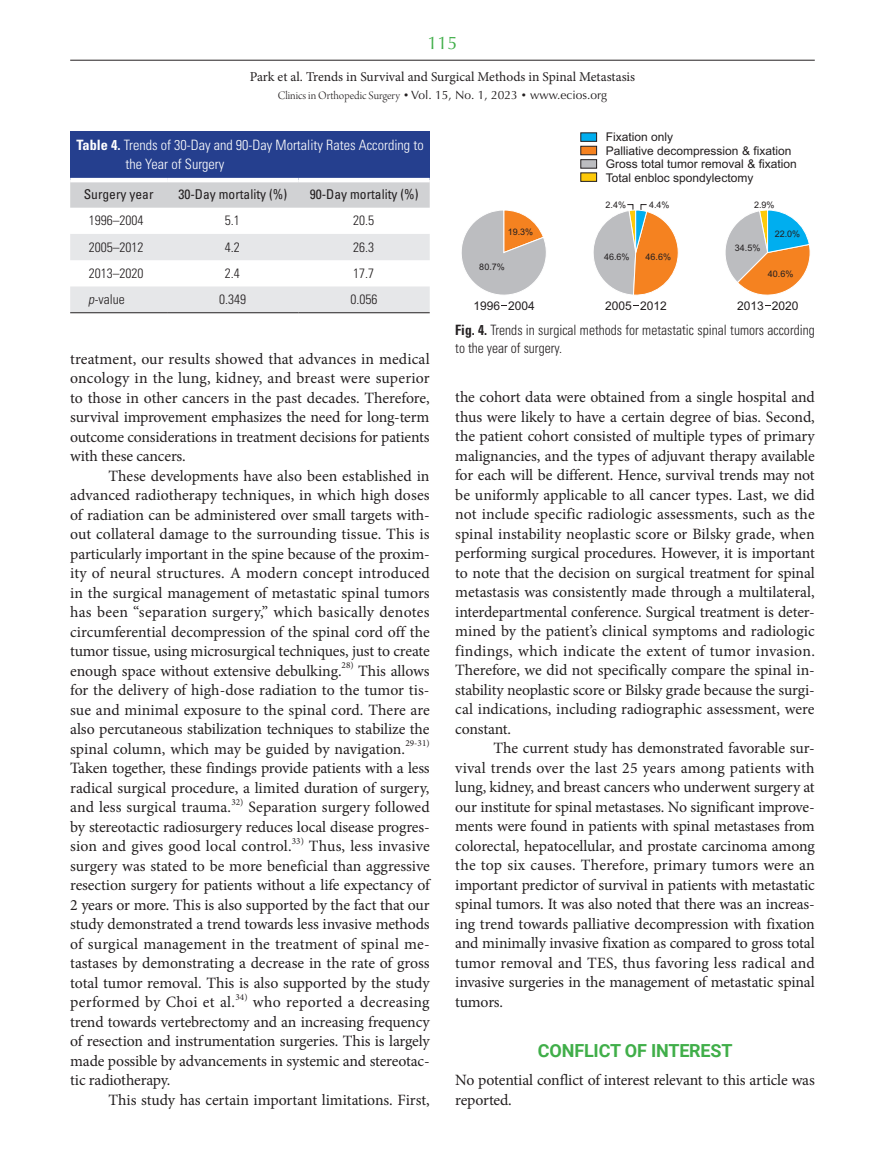
<style>
.page{position:relative;width:885px;height:1170px;background:#fff}
.page>*{position:absolute;margin:0;border:0;box-sizing:border-box;transform-origin:0 0}
.t1{font:700 18px "Roboto";letter-spacing:-.01em;color:#40ae49}
.t2{font:18px "Optima LT Std";color:#40ae49}
.t3{font:15.75px/19.5px "Minion Pro";letter-spacing:-.01em;color:#231f20;text-align:justify}
.t4{font:300 condensed 14.25px/18px "Univers LT Std";color:#231f20;scale:.95 1}
.t5{font:300 condensed 14.25px/19.5px "Univers LT Std";color:#fff}
.t6{font:300 condensed 13.5px "Univers LT Std";color:#231f20}
.t7{font:13.5px "Minion Pro";color:#231f20}
.t8{font:condensed 13.5px "Univers LT Std";color:#231f20}
.t9{font:12px/13.4px "Arial";color:#231f20}
.t10{font:12px "Optima LT Std";color:#231f20}
.t11{font:9.15px "Minion Pro";letter-spacing:.005em;color:#231f20}
.t12{font:9px "Arial";color:#231f20}
.s1{font-family:"Arno Pro Light Display"}
.s2{font-size:9px}
.s3{font-weight:700}
.s4{font-style:italic}
</style>
<div class="page">
<hr style="left:70px;top:60px;width:744px;height:1px;background:#231f20">
<div style="left:70px;top:131px;width:359px;height:49px;background:#253f8e"></div>
<svg style="left:70px;top:182px;width:359px;height:26px;background:#d2d3d5"></svg>
<svg style="left:70px;top:234px;width:359px;height:78px"></svg>
<hr style="left:70px;top:178px;width:97px;height:4px;background:#fff">
<hr style="left:167px;top:178px;width:131px;height:4px;background:#fff">
<hr style="left:298px;top:178px;width:131px;height:4px;background:#fff">
<hr style="left:70px;top:312px;width:97px;height:1px;background:#231f20">
<hr style="left:167px;top:312px;width:131px;height:1px;background:#231f20">
<hr style="left:298px;top:312px;width:131px;height:1px;background:#231f20">
<div style="left:580px;top:146px;width:17px;height:9px;background:#f58220;border:1px solid #231f20"></div>
<div style="left:580px;top:132px;width:17px;height:10px;background:#00aeef;border:1px solid #231f20"></div>
<div style="left:580px;top:159px;width:17px;height:10px;background:#bcbdc0;border:1px solid #231f20"></div>
<div style="left:580px;top:172px;width:17px;height:10px;background:#feca0a;border:1px solid #231f20"></div>
<svg style="left:461px;top:210px;width:85px;height:96px"></svg>
<svg style="left:593px;top:204px;width:86px;height:92px"></svg>
<svg style="left:725px;top:210px;width:85px;height:86px"></svg>
<p class="t2" style="left:427px;top:32px;width:32px">115</p>
<p class="t7" style="left:250px;top:68px;width:387px">Park et al. Trends in Survival and Surgical Methods in Spinal Metastasis</p>
<p class="t10" style="left:278px;top:88px;width:331px"><span class="s1">Clinics in Orthopedic Surgery</span> <span class="s2">•</span> Vol. 15, No. 1, 2023 <span class="s2">•</span> www.ecios.org</p>
<p class="t5" style="left:125px;top:135px;width:299px;text-indent:-49px"><span class="s3">Table 4.</span> Trends of 30-Day and 90-Day Mortality Rates According to the Year of Surgery</p>
<p class="t8" style="left:84px;top:186px;width:71px">Surgery year</p>
<p class="t8" style="left:178px;top:186px;width:110px">30-Day mortality (%)</p>
<p class="t8" style="left:309px;top:186px;width:110px">90-Day mortality (%)</p>
<p class="t6" style="left:89px;top:212px;width:56px">1996–2004</p>
<p class="t6" style="left:225px;top:212px;width:16px">5.1</p>
<p class="t6" style="left:353px;top:212px;width:22px">20.5</p>
<p class="t6" style="left:89px;top:239px;width:56px">2005–2012</p>
<p class="t6" style="left:225px;top:239px;width:16px">4.2</p>
<p class="t6" style="left:353px;top:239px;width:22px">26.3</p>
<p class="t6" style="left:89px;top:265px;width:56px">2013–2020</p>
<p class="t6" style="left:225px;top:265px;width:16px">2.4</p>
<p class="t6" style="left:353px;top:265px;width:22px">17.7</p>
<p class="t6" style="left:88px;top:291px;width:38px"><span class="s4">p</span>-value</p>
<p class="t6" style="left:219px;top:291px;width:28px">0.349</p>
<p class="t6" style="left:350px;top:291px;width:28px">0.056</p>
<p class="t3" style="left:70px;top:349px;width:361px">treatment, our results showed that advances in medical oncology in the lung, kidney, and breast were superior to those in other cancers in the past decades. Therefore, survival improvement emphasizes the need for long-term outcome considerations in treatment decisions for patients with these cancers.</p>
<p class="t3" style="left:70px;top:466px;width:361px;text-indent:38px">These developments have also been established in advanced radiotherapy techniques, in which high doses of radiation can be administered over small targets with&shy;out collateral damage to the surrounding tissue. This is particularly important in the spine because of the proxim&shy;ity of neural structures. A modern concept introduced in the surgical management of metastatic spinal tumors has been “separation surgery,” which basically denotes circumferential decompression of the spinal cord off the tumor tissue, using microsurgical techniques, just to create enough space without extensive debulking.</p>
<p class="t11" style="left:341px;top:659px;width:13px">28)</p>
<p class="t3" style="left:70px;top:661px;width:361px;text-indent:288px">This allows for the delivery of high-dose radiation to the tumor tis&shy;sue and minimal exposure to the spinal cord. There are also percutaneous stabilization techniques to stabilize the spinal column, which may be guided by navigation.</p>
<p class="t11" style="left:405px;top:737px;width:26px">29-31)</p>
<p class="t3" style="left:70px;top:758px;width:361px">Taken together, these findings provide patients with a less radical surgical procedure, a limited duration of surgery, and less surgical trauma.</p>
<p class="t11" style="left:231px;top:795px;width:14px">32)</p>
<p class="t3" style="left:70px;top:797px;width:361px;text-indent:178px">Separation surgery followed by stereotactic radiosurgery reduces local disease progres&shy;sion and gives good local control.</p>
<p class="t11" style="left:292px;top:834px;width:14px">33)</p>
<p class="t3" style="left:70px;top:836px;width:361px;text-indent:239px">Thus, less invasive surgery was stated to be more beneficial than aggressive resection surgery for patients without a life expectancy of 2 years or more. This is also supported by the fact that our study demonstrated a trend towards less invasive methods of surgical management in the treatment of spinal me&shy;tastases by demonstrating a decrease in the rate of gross total tumor removal. This is also supported by the study performed by Choi et al.</p>
<p class="t11" style="left:235px;top:990px;width:14px">34)</p>
<p class="t3" style="left:70px;top:992px;width:361px;text-indent:183px">who reported a decreasing trend towards vertebrectomy and an increasing frequency of resection and instrumentation surgeries. This is largely made possible by advancements in systemic and stereotac&shy;tic radiotherapy.</p>
<p class="t3" style="left:108px;top:1090px;width:322px">This study has certain important limitations. First,</p>
<p class="t9" style="left:605px;top:132px;width:192px">Fixation only<br>Palliative decompression &amp; fixation<br>Gross total tumor removal &amp; fixation<br>Total enbloc spondylectomy</p>
<p class="t12" style="left:507px;top:228px;width:27px">19.3%</p>
<p class="t12" style="left:479px;top:264px;width:27px">80.7%</p>
<p class="t12" style="left:605px;top:201px;width:22px">2.4%</p>
<p class="t12" style="left:649px;top:201px;width:22px">4.4%</p>
<p class="t12" style="left:604px;top:254px;width:27px">46.6%</p>
<p class="t12" style="left:645px;top:254px;width:27px">46.6%</p>
<p class="t12" style="left:754px;top:201px;width:22px">2.9%</p>
<p class="t12" style="left:734px;top:244px;width:27px">34.5%</p>
<p class="t12" style="left:774px;top:230px;width:27px">22.0%</p>
<p class="t12" style="left:767px;top:270px;width:27px">40.6%</p>
<p class="t9" style="left:473px;top:300px;width:63px">1996 2004</p>
<p class="t9" style="left:605px;top:300px;width:63px">2005 2012</p>
<p class="t9" style="left:737px;top:300px;width:63px">2013 2020</p>
<p class="t4" style="left:455px;top:320px;width:380px"><span class="s3">Fig. 4.</span> Trends in surgical methods for metastatic spinal tumors according to the year of surgery.</p>
<p class="t3" style="left:455px;top:387px;width:361px">the cohort data were obtained from a single hospital and thus were likely to have a certain degree of bias. Second, the patient cohort consisted of multiple types of primary malignancies, and the types of adjuvant therapy available for each will be different. Hence, survival trends may not be uniformly applicable to all cancer types. Last, we did not include specific radiologic assessments, such as the spinal instability neoplastic score or Bilsky grade, when performing surgical procedures. However, it is important to note that the decision on surgical treatment for spinal metastasis was consistently made through a multilateral, interdepartmental conference. Surgical treatment is deter&shy;mined by the patient’s clinical symptoms and radiologic findings, which indicate the extent of tumor invasion.<br>Therefore, we did not specifically compare the spinal in&shy;stability neoplastic score or Bilsky grade because the surgi&shy;cal indications, including radiographic assessment, were constant.</p>
<p class="t3" style="left:455px;top:738px;width:361px;text-indent:38px">The current study has demonstrated favorable sur&shy;vival trends over the last 25 years among patients with lung, kidney, and breast cancers who underwent surgery at our institute for spinal metastases. No significant improve&shy;ments were found in patients with spinal metastases from colorectal, hepatocellular, and prostate carcinoma among the top six causes. Therefore, primary tumors were an important predictor of survival in patients with metastatic spinal tumors. It was also noted that there was an increas&shy;ing trend towards palliative decompression with fixation and minimally invasive fixation as compared to gross total tumor removal and TES, thus favoring less radical and invasive surgeries in the management of metastatic spinal tumors.</p>
<p class="t1" style="left:538px;top:1038px;width:196px">CONFLICT OF INTEREST</p>
<p class="t3" style="left:455px;top:1070px;width:361px">No potential conflict of interest relevant to this article was reported.</p>
</div>
